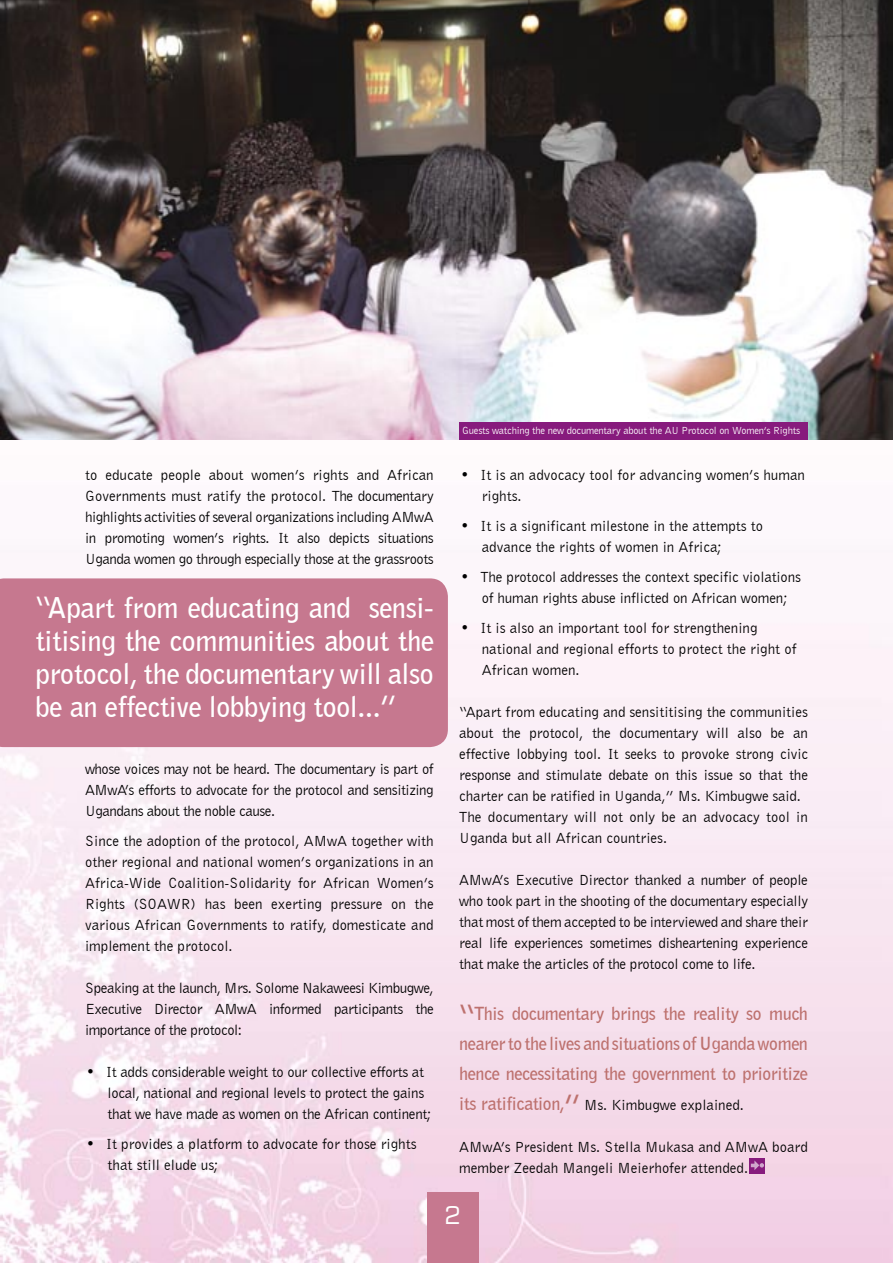
<style>
.page{position:relative;width:893px;height:1263px;background:#fff}
.page>*{position:absolute;margin:0;border:0;box-sizing:border-box;transform-origin:0 0}
.Body_copy{font:700 28.5px/33px "Bell Gothic BT";letter-spacing:-.01em;color:#fff;text-align:justify}
.points{font:24px "Square 721 BT";color:#fff}
.Body_copy-2{font:700 18px/30px "Bell Gothic BT";letter-spacing:-.02em;color:#bd716e;text-align:justify}
.Body_copy-3{font:15px/21px "Bell Gothic BT";color:#000;text-align:justify}
.points-2{font:15px/21px "Bell Gothic BT";letter-spacing:-.01em;color:#000}
.points-3{font:10.5px "Bell Gothic BT";letter-spacing:-.02em;color:#fff}
.s1{font-size:28.5px}
.s2{font-weight:700;font-size:18px;color:#bd716e}
.s3{font-weight:700;font-size:28.5px;color:#bd716e}
</style>
<div class="page">
<img style="left:0;top:623px;width:893px;height:640px">
<div style="left:427px;top:1192px;width:51px;height:71px;background:#c6788f"></div>
<div style="left:0;top:578px;width:448px;height:169px;background:#c6788f"></div>
<img style="left:0;top:0;width:893px;height:440px">
<div style="left:459px;top:423px;width:349px;height:17px;background:#871b7d"></div>
<div style="left:750px;top:1158px;width:15px;height:15px;background:#871b7d"></div>
<svg style="left:751px;top:1160px;width:13px;height:10px"></svg>
<p class="points-3" style="left:462px;top:424px;width:339px">Guests watching the new documentary about the AU Protocol on Women’s Rights</p>
<p class="points-2" style="left:85px;top:464px;width:350px;text-align:justify">to educate people about women’s rights and African Governments must ratify the protocol. The documentary highlights activities of several organizations including AMwA in promoting women’s rights. It also depicts situations Uganda women go through especially those at the grassroots</p>
<p class="Body_copy" style="left:35px;top:591px;width:400px">“Apart from educating and sensi&shy;titising the communities about the protocol, the documentary will also be an effective lobbying tool...”</p>
<p class="points-2" style="left:85px;top:758px;width:350px;text-align:justify">whose voices may not be heard. The documentary is part of AMwA’s efforts to advocate for the protocol and sensitizing Ugandans about the noble cause.</p>
<p class="Body_copy-3" style="left:85px;top:830px;width:350px">Since the adoption of the protocol, AMwA together with other regional and national women’s organizations in an Africa-Wide Coalition-Solidarity for African Women’s Rights (SOAWR) has been exerting pressure on the various African Governments to ratify, domesticate and implement the protocol.</p>
<p class="Body_copy-3" style="left:85px;top:977px;width:350px">Speaking at the launch, Mrs. Solome Nakaweesi Kimbugwe, Executive Director AMwA informed participants the importance of the protocol:</p>
<p class="points-2" style="left:108px;top:1061px;width:325px;text-indent:-21px">• It adds considerable weight to our collective efforts at local, national and regional levels to protect the gains that we have made as women on the African continent;</p>
<p class="points-2" style="left:108px;top:1133px;width:310px;text-indent:-21px">• It provides a platform to advocate for those rights that still elude us;</p>
<p class="points-2" style="left:482px;top:464px;width:325px;text-indent:-21px">• It is an advocacy tool for advancing women’s human rights.</p>
<p class="points-2" style="left:482px;top:515px;width:283px;text-indent:-21px">• It is a significant milestone in the attempts to advance the rights of women in Africa;</p>
<p class="points-2" style="left:460px;top:566px;width:342px;text-align:center">• The protocol addresses the context specific violations of human rights abuse inflicted on African women;</p>
<p class="points-2" style="left:482px;top:617px;width:316px;text-indent:-21px">• It is also an important tool for strengthening national and regional efforts to protect the right of<br>African women.</p>
<p class="Body_copy-3" style="left:459px;top:701px;width:350px">“Apart from educating and sensititising the communities about the protocol, the documentary will also be an effective lobbying tool. It seeks to provoke strong civic response and stimulate debate on this issue so that the charter can be ratified in Uganda,” Ms. Kimbugwe said.</p>
<p class="Body_copy-3" style="left:459px;top:806px;width:350px">The documentary will not only be an advocacy tool in<br>Uganda but all African countries.</p>
<p class="Body_copy-3" style="left:459px;top:869px;width:350px">AMwA’s Executive Director thanked a number of people who took part in the shooting of the documentary especially that most of them accepted to be interviewed and share their real life experiences sometimes disheartening experience that make the articles of the protocol come to life.</p>
<p class="Body_copy-2" style="left:459px;top:998px;width:350px"><span class="s1">“</span>This documentary brings the reality so much nearer to the lives and situations of Uganda women hence necessitating the government to prioritize</p>
<p class="Body_copy-3" style="left:459px;top:1094px;width:286px"><span class="s2">its ratification,</span><span class="s3">”</span> Ms. Kimbugwe explained.</p>
<p class="Body_copy-3" style="left:459px;top:1136px;width:350px">AMwA’s President Ms. Stella Mukasa and AMwA board member Zeedah Mangeli Meierhofer attended.</p>
<p class="points" style="left:444px;top:1200px;width:18px">2</p>
</div>
